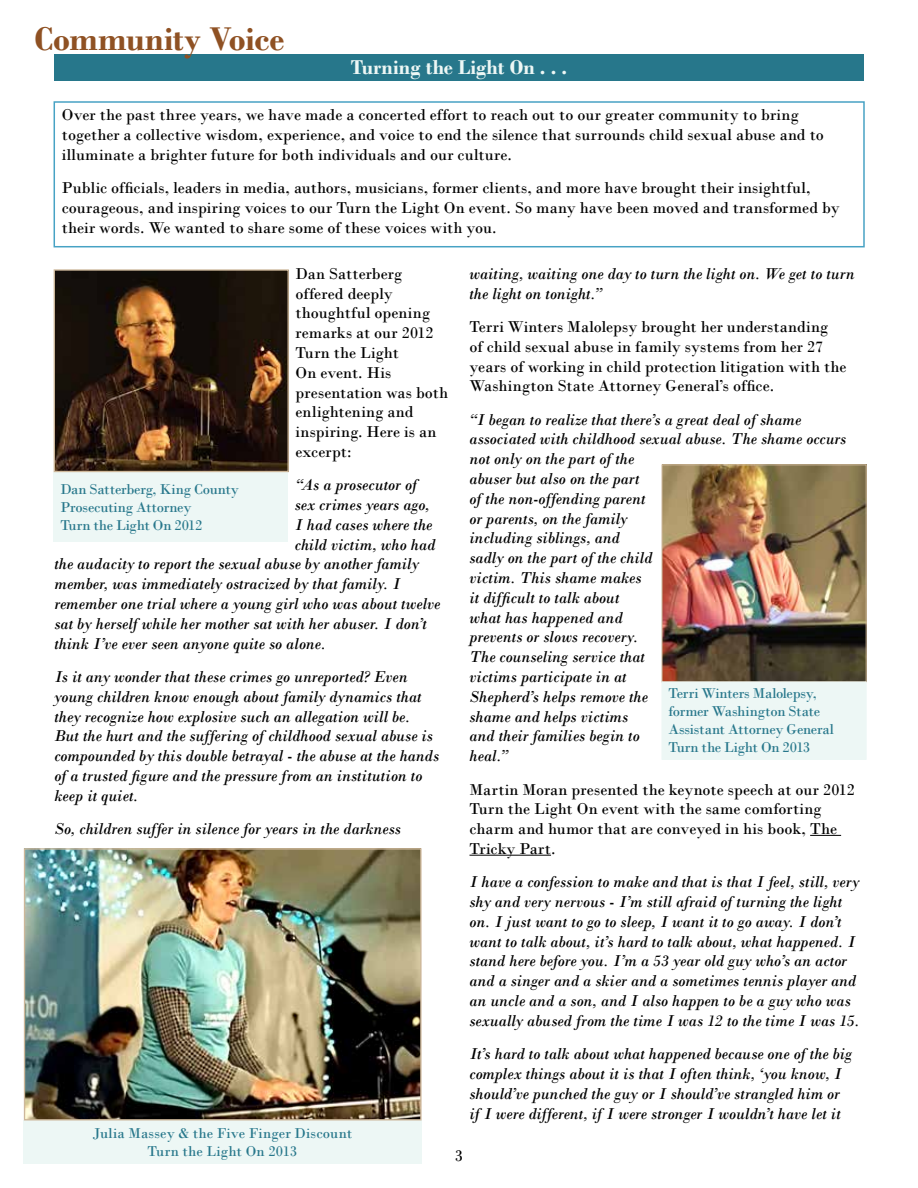
<style>
.page{position:relative;width:918px;height:1188px;background:#fff}
.page>*{position:absolute;margin:0;border:0;box-sizing:border-box;transform-origin:0 0}
.t1{font:700 34.5px "Bodoni";letter-spacing:-.005em;color:#8f5123}
.t2{font:700 21px "Bodoni";letter-spacing:.005em;color:#edf7f5}
.t3{font:italic 16.5px/19.8px "Bodoni";color:#000}
.t4{font:16.5px/19.8px "Bodoni";letter-spacing:.005em;color:#000}
.t5{font:15px/18px "Bodoni";letter-spacing:-.01em;color:#27778b}
.t6{font:15px/18px "Bodoni";letter-spacing:.01em;color:#27778b;text-align:center}
</style>
<div class="page">
<div style="left:54px;top:54px;width:810px;height:27px;background:#27778b"></div>
<hr style="left:810px;top:835px;width:31px;height:1px;background:#000">
<hr style="left:470px;top:855px;width:81px;height:1px;background:#000">
<div style="left:54px;top:101px;width:811px;height:146px;border:2px solid #47a2c4"></div>
<div style="left:54px;top:472px;width:234px;height:70px;background:#edf7f5"></div>
<div style="left:23px;top:1120px;width:399px;height:44px;background:#edf7f5"></div>
<img style="left:56px;top:271px;width:231px;height:199px">
<div style="left:54px;top:269px;width:235px;height:203px;border:1px solid #cdb79a"></div>
<img style="left:663px;top:466px;width:202px;height:215px">
<div style="left:661px;top:464px;width:206px;height:219px;border:1px solid #cdb79a"></div>
<img style="left:26px;top:850px;width:394px;height:268px">
<div style="left:24px;top:848px;width:398px;height:272px;border:1px solid #cdb79a"></div>
<div style="left:662px;top:682px;width:204px;height:77px;background:#edf7f5"></div>
<div style="left:661px;top:681px;width:206px;height:79px;border:1px solid #edf7f5"></div>
<h1 class="t1" style="left:35px;top:18px;width:251px">Community Voice</h1>
<p class="t2" style="left:351px;top:55px;width:218px">Turning the Light On . . .</p>
<p class="t4" style="left:62px;top:105px;width:764px">Over the past three years, we have made a concerted effort to reach out to our greater community to bring together a collective wisdom, experience, and voice to end the silence that surrounds child sexual abuse and to illuminate a brighter future for both individuals and our culture.</p>
<p class="t4" style="left:62px;top:178px;width:780px">Public officials, leaders in media, authors, musicians, former clients, and more have brought their insightful, courageous, and inspiring voices to our Turn the Light On event. So many have been moved and transformed by their words. We wanted to share some of these voices with you.</p>
<p class="t4" style="left:296px;top:264px;width:154px">Dan Satterberg offered deeply thoughtful opening remarks at our 2012<br>Turn the Light<br>On event. His presentation was both enlightening and inspiring. Here is an excerpt:</p>
<p class="t3" style="left:296px;top:475px;width:123px">“As a prosecutor of</p>
<p class="t3" style="left:295px;top:495px;width:136px">sex crimes years ago,</p>
<p class="t3" style="left:295px;top:515px;width:139px">I had cases where the</p>
<p class="t3" style="left:295px;top:534px;width:142px">child victim, who had</p>
<p class="t3" style="left:54px;top:554px;width:366px">the audacity to report the sexual abuse by another family</p>
<p class="t3" style="left:54px;top:574px;width:348px">member, was immediately ostracized by that family. I</p>
<p class="t3" style="left:54px;top:594px;width:387px">remember one trial where a young girl who was about twelve</p>
<p class="t3" style="left:54px;top:614px;width:374px">sat by herself while her mother sat with her abuser. I don’t</p>
<p class="t3" style="left:54px;top:633px;width:273px">think I’ve ever seen anyone quite so alone.</p>
<p class="t3" style="left:54px;top:667px;width:386px">Is it any wonder that these crimes go unreported? Even young children know enough about family dynamics that they recognize how explosive such an allegation will be.<br>But the hurt and the suffering of childhood sexual abuse is compounded by this double betrayal - the abuse at the hands of a trusted figure and the pressure from an institution to keep it quiet.</p>
<p class="t3" style="left:54px;top:819px;width:348px">So, children suffer in silence for years in the darkness</p>
<p class="t5" style="left:60px;top:480px;width:180px">Dan Satterberg, King County<br>Prosecuting Attorney<br>Turn the Light On 2012</p>
<p class="t6" style="left:92px;top:1125px;width:261px">Julia Massey &amp; the Five Finger Discount<br>Turn the Light On 2013</p>
<p class="t3" style="left:470px;top:264px;width:387px">waiting, waiting one day to turn the light on. We get to turn the light on tonight.”</p>
<p class="t4" style="left:470px;top:317px;width:379px">Terri Winters Malolepsy brought her understanding<br>of child sexual abuse in family systems from her 27 years of working in child protection litigation with the Washington State Attorney General’s office.</p>
<p class="t3" style="left:470px;top:409px;width:379px">“I began to realize that there’s a great deal of shame associated with childhood sexual abuse. The shame occurs not only on the part of the<br>abuser but also on the part<br>of the non-offending parent<br>or parents, on the family<br>including siblings, and<br>sadly on the part of the child<br>victim. This shame makes<br>it difficult to talk about<br>what has happened and<br>prevents or slows recovery.<br>The counseling service that<br>victims participate in at<br>Shepherd’s helps remove the<br>shame and helps victims<br>and their families begin to<br>heal.”</p>
<p class="t4" style="left:470px;top:779px;width:387px">Martin Moran presented the keynote speech at our 2012<br>Turn the Light On event with the same comforting charm and humor that are conveyed in his book, The Tricky Part.</p>
<p class="t3" style="left:470px;top:872px;width:392px">I have a confession to make and that is that I feel, still, very shy and very nervous - I’m still afraid of turning the light on. I just want to go to sleep, I want it to go away. I don’t want to talk about, it’s hard to talk about, what happened. I stand here before you. I’m a 53 year old guy who’s an actor and a singer and a skier and a sometimes tennis player and an uncle and a son, and I also happen to be a guy who was sexually abused from the time I was 12 to the time I was 15.</p>
<p class="t3" style="left:470px;top:1044px;width:384px">It’s hard to talk about what happened because one of the big complex things about it is that I often think, ‘you know, I should’ve punched the guy or I should’ve strangled him or if I were different, if I were stronger I wouldn’t have let it</p>
<p class="t5" style="left:669px;top:685px;width:167px">Terri Winters Malolepsy, former Washington State<br>Assistant Attorney General<br>Turn the Light On 2013</p>
<p class="t4" style="left:455px;top:1146px;width:10px">3</p>
</div>
